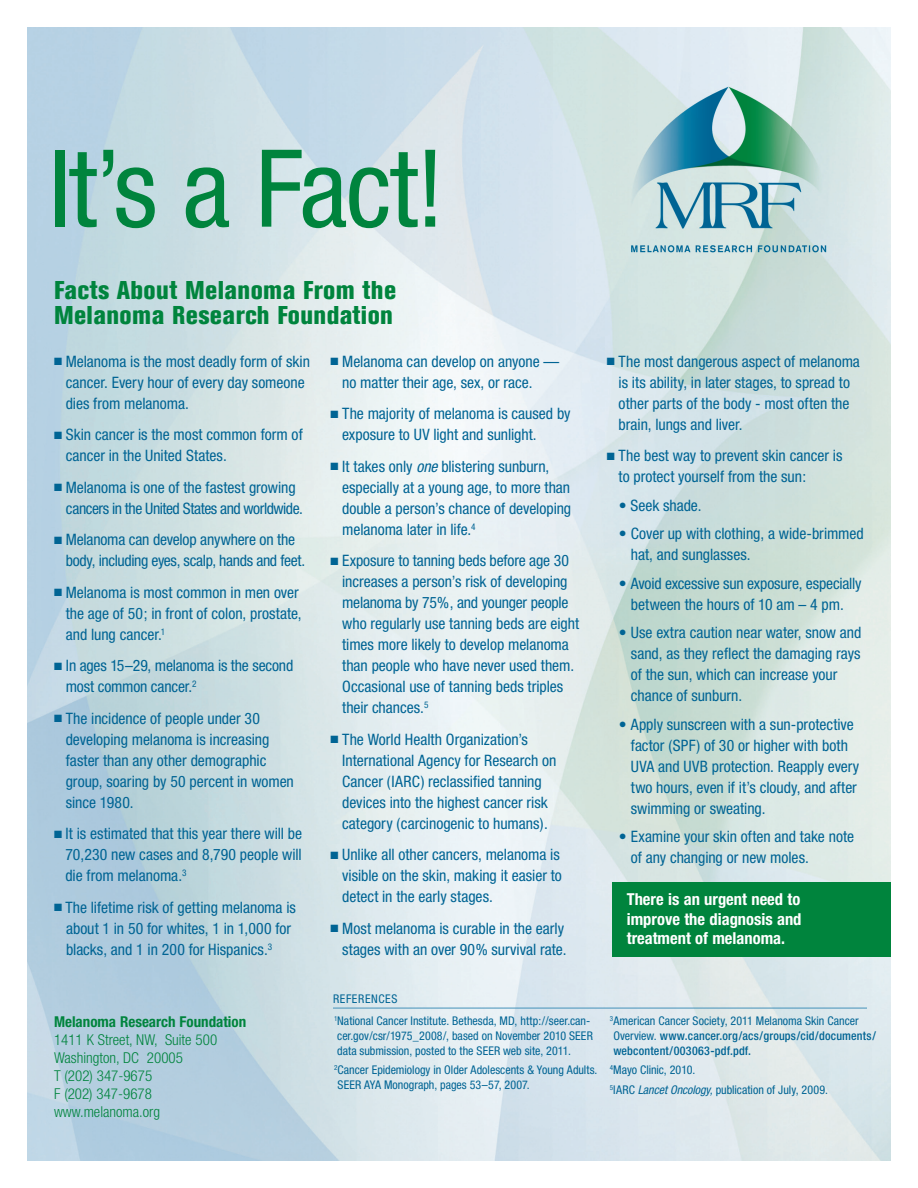
<style>
.page{position:relative;width:918px;height:1188px;background:#fff}
.page>*{position:absolute;margin:0;border:0;box-sizing:border-box;transform-origin:0 0}
.t1{font:condensed 107.7px "Helvetica Neue";letter-spacing:-.015em;color:#00843d}
.t2{font:800 condensed 25.5px/25.5px "Akzidenz Grotesk BE";letter-spacing:.015em;color:#00843d}
.t3{font:700 condensed 16.5px/19.5px "Helvetica Neue";color:#fff;text-align:justify}
.body_big{font:condensed 15.75px/21px "Helvetica Neue";letter-spacing:-.005em;color:#006494}
.t4{font:300 condensed 15px/18px "Helvetica Neue";color:#00843d}
.t5{font:700 condensed 15px "Helvetica Neue";color:#00843d}
.t6{font:condensed 12px/15px "Helvetica Neue";color:#006494}
.t7{font:500 condensed 12px/15px "Helvetica Neue";letter-spacing:.015em;color:#006494}
.t8{font:condensed 12px "Helvetica Neue";letter-spacing:.05em;color:#006494}
.s1{font-style:italic}
.s2{font-weight:400}
</style>
<div class="page">
<img style="left:27px;top:27px;width:864px;height:1134px">
<div style="left:612px;top:882px;width:279px;height:74px;background:#00843d"></div>
<hr style="left:333px;top:1008px;width:534px;height:1px;background:#4491b9">
<p class="t1" style="left:49px;top:126px;width:397px">It’s a Fact!</p>
<p class="t2" style="left:54px;top:277px;width:344px">Facts About Melanoma From the<br>Melanoma Research Foundation</p>
<p class="body_big" style="left:66px;top:351px;width:246px;text-indent:-12px">■ Melanoma is the most deadly form of skin cancer. Every hour of every day someone dies from melanoma.</p>
<p class="body_big" style="left:66px;top:424px;width:238px;text-indent:-12px">■ Skin cancer is the most common form of cancer in the United States.</p>
<p class="body_big" style="left:66px;top:477px;width:239px;text-indent:-12px">■ Melanoma is one of the fastest growing cancers in the United States and worldwide.</p>
<p class="body_big" style="left:66px;top:529px;width:241px;text-indent:-12px">■ Melanoma can develop anywhere on the body, including eyes, scalp, hands and feet.</p>
<p class="body_big" style="left:66px;top:582px;width:237px;text-indent:-12px">■ Melanoma is most common in men over the age of 50; in front of colon, prostate, and lung cancer.<sup>1</sup></p>
<p class="body_big" style="left:66px;top:655px;width:229px;text-indent:-12px">■ In ages 15–29, melanoma is the second most common cancer.<sup>2</sup></p>
<p class="body_big" style="left:66px;top:708px;width:230px;text-indent:-12px">■ The incidence of people under 30 developing melanoma is increasing faster than any other demographic group, soaring by 50 percent in women since 1980.</p>
<p class="body_big" style="left:65px;top:823px;width:238px;text-align:justify;text-indent:-11px">■ It is estimated that this year there will be 70,230 new cases and 8,790 people will die from melanoma.<sup>3</sup></p>
<p class="body_big" style="left:66px;top:897px;width:231px;text-indent:-12px">■ The lifetime risk of getting melanoma is about 1 in 50 for whites, 1 in 1,000 for blacks, and 1 in 200 for Hispanics.<sup>3</sup></p>
<p class="body_big" style="left:342px;top:351px;width:219px;text-indent:-12px">■ Melanoma can develop on anyone — no matter their age, sex, or race.</p>
<p class="body_big" style="left:342px;top:403px;width:230px;text-indent:-12px">■ The majority of melanoma is caused by exposure to UV light and sunlight.</p>
<p class="body_big" style="left:342px;top:456px;width:231px;text-indent:-12px">■ It takes only <span class="s1">one</span> blistering sunburn, especially at a young age, to more than double a person’s chance of developing melanoma later in life.<sup>4</sup></p>
<p class="body_big" style="left:342px;top:550px;width:238px;text-indent:-12px">■ Exposure to tanning beds before age 30 increases a person’s risk of developing melanoma by 75%, and younger people who regularly use tanning beds are eight times more likely to develop melanoma than people who have never used them.<br>Occasional use of tanning beds triples their chances.<sup>5</sup></p>
<p class="body_big" style="left:342px;top:729px;width:216px;text-indent:-12px">■ The World Health Organization’s International Agency for Research on Cancer (IARC) reclassified tanning devices into the highest cancer risk category (carcinogenic to humans).</p>
<p class="body_big" style="left:342px;top:844px;width:221px;text-indent:-12px">■ Unlike all other cancers, melanoma is visible on the skin, making it easier to detect in the early stages.</p>
<p class="body_big" style="left:330px;top:918px;width:238px;text-align:right">■ Most melanoma is curable in the early stages with an over 90% survival rate.</p>
<p class="body_big" style="left:619px;top:351px;width:243px;text-indent:-12px">■ The most dangerous aspect of melanoma is its ability, in later stages, to spread to other parts of the body - most often the brain, lungs and liver.</p>
<p class="body_big" style="left:619px;top:445px;width:225px;text-indent:-12px">■ The best way to prevent skin cancer is to protect yourself from the sun:</p>
<p class="body_big" style="left:619px;top:495px;width:84px">• Seek shade.</p>
<p class="body_big" style="left:631px;top:523px;width:234px;text-indent:-12px">• Cover up with clothing, a wide-brimmed hat, and sunglasses.</p>
<p class="body_big" style="left:619px;top:573px;width:244px;text-align:center">• Avoid excessive sun exposure, especially between the hours of 10 am – 4 pm.</p>
<p class="body_big" style="left:631px;top:622px;width:232px;text-indent:-12px">• Use extra caution near water, snow and sand, as they reflect the damaging rays of the sun, which can increase your chance of sunburn.</p>
<p class="body_big" style="left:631px;top:714px;width:230px;text-indent:-12px">• Apply sunscreen with a sun-protective factor (SPF) of 30 or higher with both UVA and UVB protection. Reapply every two hours, even if it’s cloudy, and after swimming or sweating.</p>
<p class="body_big" style="left:631px;top:826px;width:225px;text-indent:-12px">• Examine your skin often and take note of any changing or new moles.</p>
<p class="t3" style="left:627px;top:889px;width:176px">There is an urgent need to improve the diagnosis and treatment of melanoma.</p>
<p class="t5" style="left:54px;top:1013px;width:194px">Melanoma Research Foundation</p>
<p class="t4" style="left:54px;top:1031px;width:165px">1411 K Street, NW, Suite 500<br>Washington, DC 20005</p>
<p class="t4" style="left:54px;top:1067px;width:100px">T (202) 347-9675</p>
<p class="t4" style="left:54px;top:1085px;width:99px">F (202) 347-9678</p>
<p class="t4" style="left:54px;top:1103px;width:108px">www.melanoma.org</p>
<p class="t8" style="left:333px;top:992px;width:66px">REFERENCES</p>
<p class="t6" style="left:334px;top:1013px;width:260px"><sup>1</sup>National Cancer Institute. Bethesda, MD, http://seer.can&shy;cer.gov/csr/1975_2008/, based on November 2010 SEER data submission, posted to the SEER web site, 2011.</p>
<p class="t6" style="left:334px;top:1063px;width:265px"><sup>2</sup>Cancer Epidemiology in Older Adolescents &amp; Young Adults.<br>SEER AYA Monograph, pages 53–57, 2007.</p>
<p class="t7" style="left:610px;top:1013px;width:268px"><sup>3</sup><span class="s2">American Cancer Society, 2011 Melanoma Skin Cancer<br>Overview.</span> www.cancer.org/acs/groups/cid/documents/ webcontent/003063-pdf.pdf.</p>
<p class="t6" style="left:610px;top:1063px;width:87px"><sup>4</sup>Mayo Clinic, 2010.</p>
<p class="t6" style="left:610px;top:1082px;width:220px"><sup>5</sup>IARC <span class="s1">Lancet Oncology,</span> publication of July, 2009.</p>
</div>
